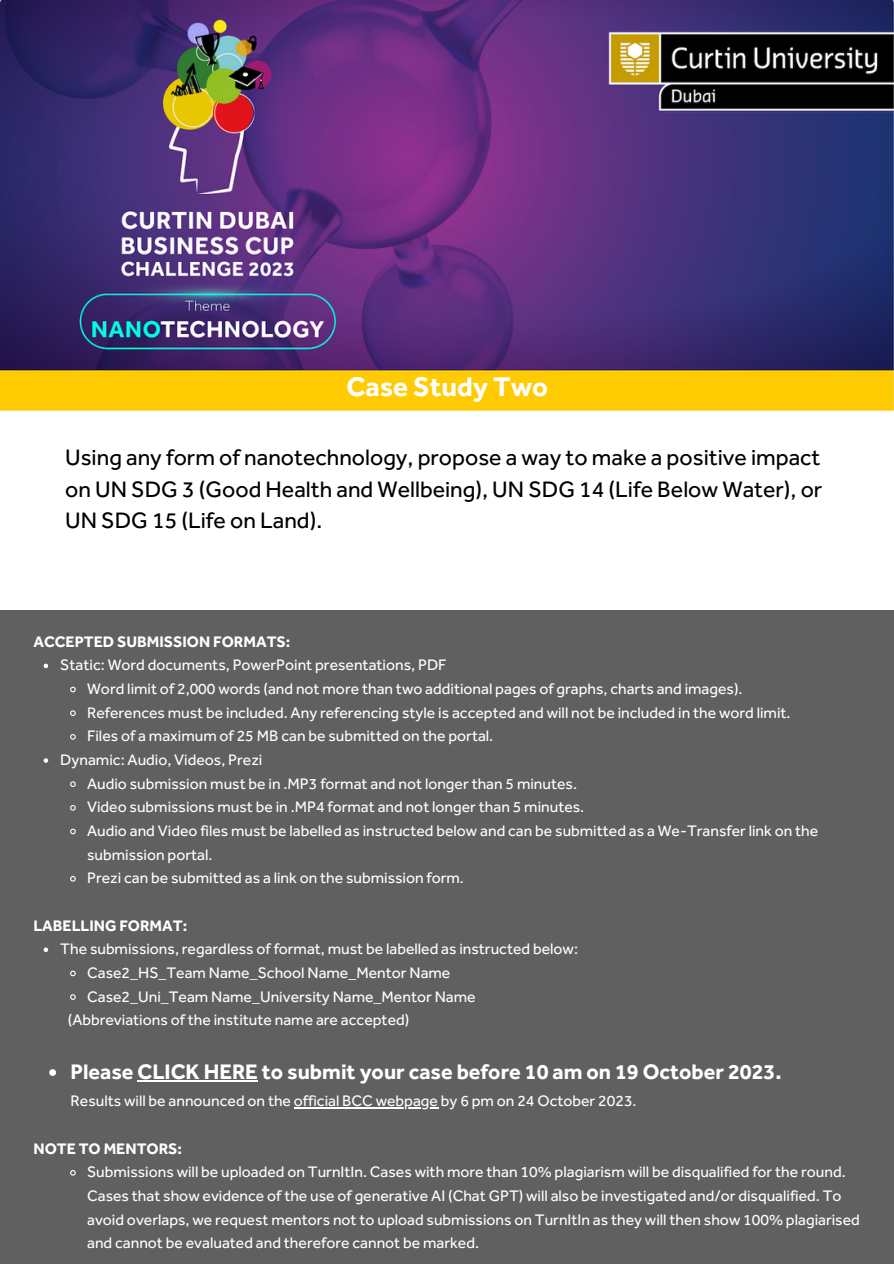
<style>
.page{position:relative;width:894px;height:1264px;background:#fff}
.page>*{position:absolute;margin:0;border:0;box-sizing:border-box;transform-origin:0 0}
.t1{font:700 27.9px "Effra";color:#fff}
.t2{font:23.1px/31.5px "Effra";color:#000;text-align:justify}
.t3{font:700 21.75px "Effra";color:#fff}
.t4{font:15.75px/23.7px "Effra";color:#fff}
.t5{font:700 15.75px "Effra";color:#fff}
</style>
<div class="page">
<div style="left:0;top:609px;width:893px;height:654px;background:#606060"></div>
<img style="left:0;top:0;width:893px;height:410px">
<svg style="left:44px;top:663px;width:4px;height:5px"></svg>
<svg style="left:70px;top:686px;width:6px;height:7px"></svg>
<svg style="left:70px;top:710px;width:6px;height:6px"></svg>
<svg style="left:70px;top:734px;width:6px;height:6px"></svg>
<svg style="left:44px;top:758px;width:4px;height:4px"></svg>
<svg style="left:70px;top:781px;width:6px;height:6px"></svg>
<svg style="left:70px;top:805px;width:6px;height:6px"></svg>
<svg style="left:70px;top:828px;width:6px;height:7px"></svg>
<svg style="left:70px;top:876px;width:6px;height:6px"></svg>
<svg style="left:44px;top:947px;width:4px;height:5px"></svg>
<svg style="left:70px;top:970px;width:6px;height:7px"></svg>
<svg style="left:70px;top:994px;width:6px;height:6px"></svg>
<svg style="left:49px;top:1069px;width:7px;height:6px"></svg>
<hr style="left:137px;top:1080px;width:121px;height:1px;background:#fff">
<svg style="left:70px;top:1170px;width:6px;height:6px"></svg>
<hr style="left:294px;top:1107px;width:144px;height:1px;background:#fff">
<p class="t1" style="left:346px;top:370px;width:203px">Case Study Two</p>
<p class="t2" style="left:65px;top:441px;width:758px">Using any form of nanotechnology, propose a way to make a positive impact on UN SDG 3 (Good Health and Wellbeing), UN SDG 14 (Life Below Water), or UN SDG 15 (Life on Land).</p>
<p class="t5" style="left:33px;top:631px;width:258px">ACCEPTED SUBMISSION FORMATS:</p>
<p class="t4" style="left:60px;top:653px;width:387px">Static: Word documents, PowerPoint presentations, PDF</p>
<p class="t4" style="left:87px;top:676px;width:656px">Word limit of 2,000 words (and not more than two additional pages of graphs, charts and images).</p>
<p class="t4" style="left:87px;top:700px;width:704px">References must be included. Any referencing style is accepted and will not be included in the word limit.</p>
<p class="t4" style="left:87px;top:724px;width:407px">Files of a maximum of 25 MB can be submitted on the portal.</p>
<p class="t4" style="left:60px;top:747px;width:203px">Dynamic: Audio, Videos, Prezi</p>
<p class="t4" style="left:87px;top:771px;width:491px">Audio submission must be in .MP3 format and not longer than 5 minutes.</p>
<p class="t4" style="left:87px;top:795px;width:498px">Video submissions must be in .MP4 format and not longer than 5 minutes.</p>
<p class="t4" style="left:87px;top:818px;width:732px">Audio and Video files must be labelled as instructed below and can be submitted as a We-Transfer link on the submission portal.</p>
<p class="t4" style="left:87px;top:866px;width:378px">Prezi can be submitted as a link on the submission form.</p>
<p class="t5" style="left:33px;top:915px;width:155px">LABELLING FORMAT:</p>
<p class="t4" style="left:60px;top:936px;width:519px">The submissions, regardless of format, must be labelled as instructed below:</p>
<p class="t4" style="left:87px;top:960px;width:364px">Case2_HS_Team Name_School Name_Mentor Name</p>
<p class="t4" style="left:87px;top:984px;width:390px">Case2_Uni_Team Name_University Name_Mentor Name</p>
<p class="t4" style="left:68px;top:1007px;width:343px">(Abbreviations of the institute name are accepted)</p>
<p class="t3" style="left:70px;top:1058px;width:712px">Please CLICK HERE to submit your case before 10 am on 19 October 2023.</p>
<p class="t4" style="left:71px;top:1088px;width:567px">Results will be announced on the official BCC webpage by 6 pm on 24 October 2023.</p>
<p class="t5" style="left:33px;top:1138px;width:150px">NOTE TO MENTORS:</p>
<p class="t4" style="left:87px;top:1159px;width:774px">Submissions will be uploaded on TurnItIn. Cases with more than 10% plagiarism will be disqualified for the round.<br>Cases that show evidence of the use of generative AI (Chat GPT) will also be investigated and/or disqualified. To avoid overlaps, we request mentors not to upload submissions on TurnItIn as they will then show 100% plagiarised and cannot be evaluated and therefore cannot be marked.</p>
</div>
